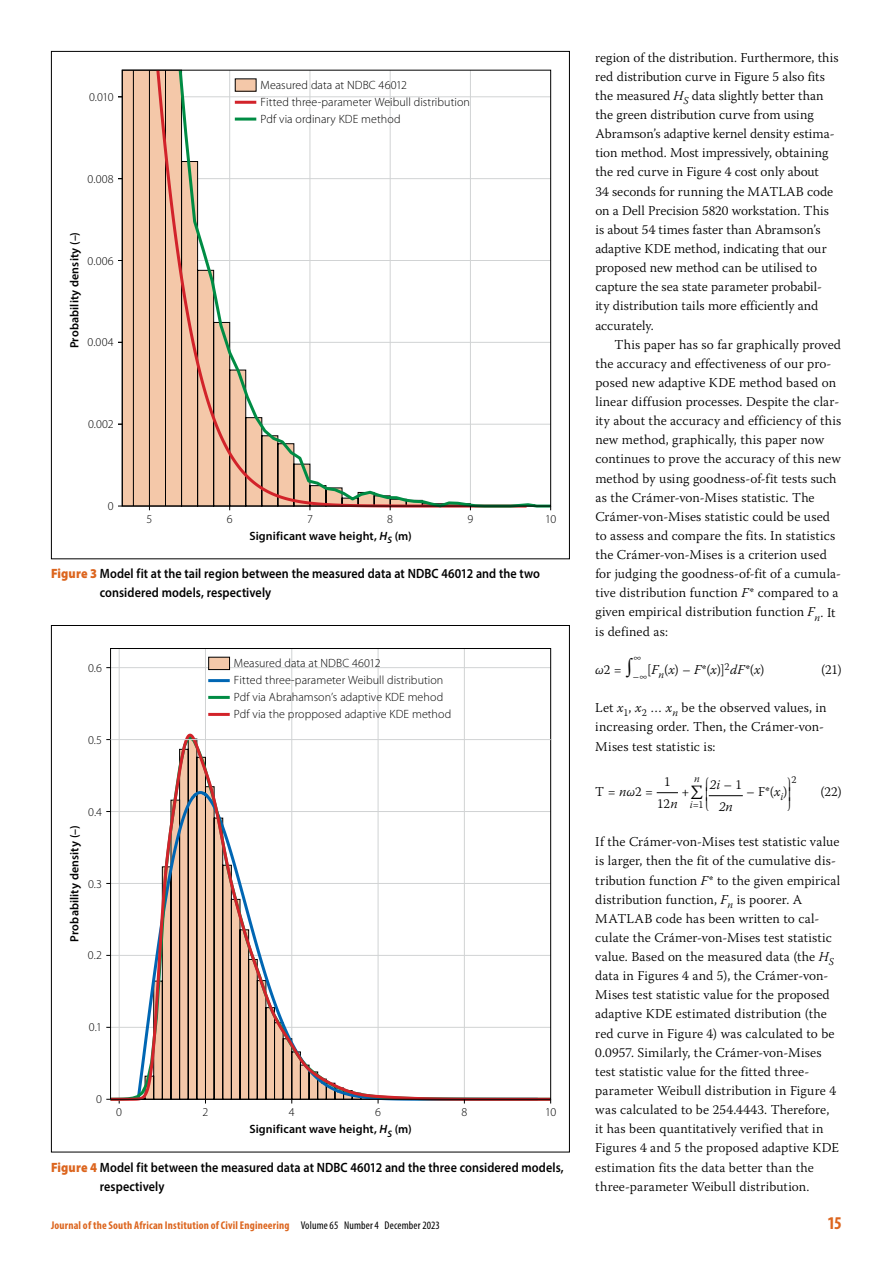
<style>
.page{position:relative;width:893px;height:1263px;background:#fff}
.page>*{position:absolute;margin:0;border:0;box-sizing:border-box;transform-origin:0 0}
.t1{font:300 20.25px "Warnock Pro";color:#000}
.t2{font:700 condensed 18px "Myriad Pro";color:#dc651e}
.t3{font:300 13.5px/19.2px "Warnock Pro";letter-spacing:.01em;color:#000}
.t4{font:600 13.5px/19.2px "Myriad Pro";letter-spacing:.005em;color:#000;scale:.9 1}
.t5{font:italic 300 13.5px/21.6px "Warnock Pro";color:#000;text-align:center}
.t6{font:13.5px/10.2px "XITS Math";color:#000;scale:.5 1}
.t7{font:300 12px "Myriad Pro";letter-spacing:.005em;color:#000}
.t8{font:600 12px "Myriad Pro";letter-spacing:.01em;color:#000}
.t9{font:700 condensed 11.25px "Myriad Pro";color:#dc651e}
.t10{font:300 10.5px "Warnock Pro";color:#000}
.t11{font:italic 300 10.5px "Warnock Pro";color:#000}
.s1{font-style:italic}
.s2{font-weight:900;color:#dc651e}
.s3{font-size:20.25px}
.s4{font-style:normal}
.s5{font-weight:400;color:#000}
</style>
<div class="page">
<svg style="left:657px;top:792px;width:21px;height:1px"></svg>
<hr style="left:709px;top:795px;width:34px;height:1px;background:#000">
<div style="left:124px;top:72px;width:31px;height:432px;background:#f4c8a9"></div>
<hr style="left:133px;top:70px;width:1px;height:436px;background:#000">
<hr style="left:149px;top:70px;width:1px;height:436px;background:#000">
<svg style="left:155px;top:50px;width:375px;height:457px"></svg>
<svg style="left:177px;top:67px;width:375px;height:442px"></svg>
<hr style="left:111px;top:667px;width:440px;height:1px;background:#d1d3d4">
<hr style="left:119px;top:648px;width:1px;height:451px;background:#d1d3d4">
<hr style="left:205px;top:648px;width:1px;height:451px;background:#d1d3d4">
<hr style="left:291px;top:648px;width:1px;height:451px;background:#d1d3d4">
<hr style="left:378px;top:648px;width:1px;height:451px;background:#d1d3d4">
<hr style="left:464px;top:648px;width:1px;height:451px;background:#d1d3d4">
<div style="left:209px;top:657px;width:21px;height:12px;background:#f4c8a9"></div>
<div style="left:208px;top:657px;width:22px;height:13px;border:1px solid #000"></div>
<hr style="left:208px;top:696px;width:22px;height:3px;background:#008c44">
<hr style="left:208px;top:679px;width:22px;height:3px;background:#0066b3">
<hr style="left:208px;top:713px;width:22px;height:3px;background:#d2232a">
<svg style="left:107px;top:731px;width:445px;height:371px"></svg>
<hr style="left:111px;top:739px;width:440px;height:1px;background:#d1d3d4">
<p class="t7" style="left:89px;top:90px;width:26px">0.010</p>
<p class="t7" style="left:88px;top:171px;width:28px">0.008</p>
<p class="t8" style="left:67px;top:348px;width:118px;rotate:-90deg">Probability density (–)</p>
<p class="t7" style="left:88px;top:253px;width:28px">0.006</p>
<p class="t7" style="left:88px;top:335px;width:28px">0.004</p>
<p class="t7" style="left:88px;top:417px;width:27px">0.002</p>
<p class="t7" style="left:108px;top:499px;width:7px">0</p>
<p class="t7" style="left:261px;top:78px;width:148px">Measured data at NDBC 46012</p>
<p class="t7" style="left:261px;top:112px;width:141px">Pdf via ordinary KDE method</p>
<p class="t7" style="left:261px;top:95px;width:211px">Fitted three-parameter Weibull distribution</p>
<p class="t7" style="left:146px;top:512px;width:7px">5</p>
<p class="t7" style="left:227px;top:512px;width:7px">6</p>
<p class="t7" style="left:307px;top:512px;width:7px">7</p>
<p class="t7" style="left:387px;top:512px;width:7px">8</p>
<p class="t7" style="left:467px;top:512px;width:7px">9</p>
<p class="t7" style="left:545px;top:512px;width:13px">10</p>
<p class="t8" style="left:249px;top:528px;width:164px">Significant wave height, <span class="s1">H</span><sub>S</sub> (m)</p>
<p class="t4" style="left:100px;top:564px;width:490px;text-indent:-49px"><span class="s2">Figure 3</span> Model fit at the tail region between the measured data at NDBC 46012 and the two considered models, respectively</p>
<p class="t7" style="left:88px;top:660px;width:15px">0.6</p>
<p class="t7" style="left:88px;top:732px;width:15px">0.5</p>
<p class="t7" style="left:234px;top:656px;width:148px">Measured data at NDBC 46012</p>
<p class="t7" style="left:234px;top:690px;width:211px">Pdf via Abrahamson’s adaptive KDE mehod</p>
<p class="t7" style="left:234px;top:673px;width:211px">Fitted three-parameter Weibull distribution</p>
<p class="t7" style="left:234px;top:707px;width:219px">Pdf via the propposed adaptive KDE method</p>
<p class="t7" style="left:88px;top:804px;width:15px">0.4</p>
<p class="t8" style="left:67px;top:942px;width:118px;rotate:-90deg">Probability density (–)</p>
<p class="t7" style="left:88px;top:876px;width:15px">0.3</p>
<p class="t7" style="left:88px;top:948px;width:16px">0.2</p>
<p class="t7" style="left:89px;top:1020px;width:15px">0.1</p>
<p class="t7" style="left:96px;top:1092px;width:7px">0</p>
<p class="t7" style="left:116px;top:1105px;width:7px">0</p>
<p class="t7" style="left:203px;top:1105px;width:7px">2</p>
<p class="t7" style="left:289px;top:1105px;width:7px">4</p>
<p class="t7" style="left:375px;top:1105px;width:7px">6</p>
<p class="t7" style="left:461px;top:1105px;width:7px">8</p>
<p class="t7" style="left:545px;top:1105px;width:13px">10</p>
<p class="t8" style="left:249px;top:1121px;width:164px">Significant wave height, <span class="s1">H</span><sub>S</sub> (m)</p>
<p class="t4" style="left:100px;top:1157px;width:517px;text-indent:-49px"><span class="s2">Figure 4</span> Model fit between the measured data at NDBC 46012 and the three considered models, respectively</p>
<p class="t3" style="left:595px;top:47px;width:245px">region of the distribution. Furthermore, this red distribution curve in Figure 5 also fits the measured <span class="s1">H</span><sub>S</sub> data slightly better than the green distribution curve from using Abramson’s adaptive kernel density estima&shy;tion method. Most impressively, obtaining the red curve in Figure 4 cost only about<br>34 seconds for running the MATLAB code on a Dell Precision 5820 workstation. This is about 54 times faster than Abramson’s adaptive KDE method, indicating that our proposed new method can be utilised to capture the sea state parameter probabil&shy;ity distribution tails more efficiently and accurately.</p>
<p class="t3" style="left:595px;top:334px;width:248px;text-indent:19px">This paper has so far graphically proved the accuracy and effectiveness of our pro&shy;posed new adaptive KDE method based on linear diffusion processes. Despite the clar&shy;ity about the accuracy and efficiency of this new method, graphically, this paper now continues to prove the accuracy of this new method by using goodness-of-fit tests such as the Crámer-von-Mises statistic. The Crámer-von-Mises statistic could be used to assess and compare the fits. In statistics the Crámer-von-Mises is a criterion used for judging the goodness-of-fit of a cumula&shy;tive distribution function <span class="s1">F</span>* compared to a given empirical distribution function <span class="s1">F</span><sub>n</sub>. It is defined as:</p>
<p class="t3" style="left:595px;top:660px;width:171px"><span class="s1">ω</span>2 = <span class="s3">∫</span><sub>–∞</sub>[<span class="s1">F</span><sub>n</sub>(<span class="s1">x</span>) – <span class="s1">F</span>*(<span class="s1">x</span>)]<sup>2</sup><span class="s1">dF</span>*(<span class="s1">x</span>)</p>
<p class="t10" style="left:633px;top:651px;width:9px">∞</p>
<p class="t3" style="left:821px;top:660px;width:22px">(21)</p>
<p class="t3" style="left:595px;top:698px;width:233px">Let <span class="s1">x</span><sub>1</sub>, <span class="s1">x</span><sub>2</sub> … <span class="s1">x</span><sub>n</sub> be the observed values, in increasing order. Then, the Crámer-von-<br>Mises test statistic is:</p>
<p class="t3" style="left:595px;top:781px;width:59px">T = <span class="s1">nω</span>2 =</p>
<p class="t3" style="left:657px;top:771px;width:22px;line-height:21.6px;text-align:center">1<br>12<span class="s1">n</span></p>
<p class="t3" style="left:681px;top:781px;width:9px">+</p>
<p class="t10" style="left:791px;top:773px;width:7px">2</p>
<p class="t5" style="left:709px;top:774px;width:34px">2i <span class="s4">– 1<br></span>2n</p>
<p class="t3" style="left:746px;top:781px;width:47px">– F*(<span class="s1">x</span><sub>i</sub>)<sup>⎫</sup></p>
<p class="t11" style="left:694px;top:773px;width:7px">n</p>
<h1 class="t1" style="left:690px;top:780px;width:14px">Σ</h1>
<p class="t10" style="left:690px;top:798px;width:15px"><span class="s1">i</span>=1</p>
<p class="t3" style="left:820px;top:781px;width:23px">(22)</p>
<p class="t3" style="left:595px;top:832px;width:246px">If the Crámer-von-Mises test statistic value is larger, then the fit of the cumulative dis&shy;tribution function <span class="s1">F</span>* to the given empirical distribution function, <span class="s1">F</span><sub>n</sub> is poorer. A MATLAB code has been written to cal&shy;culate the Crámer-von-Mises test statistic value. Based on the measured data (the <span class="s1">H</span><sub>S </sub>data in Figures 4 and 5), the Crámer-von-Mises test statistic value for the proposed adaptive KDE estimated distribution (the red curve in Figure 4) was calculated to be 0.0957. Similarly, the Crámer-von-Mises test statistic value for the fitted three&shy;parameter Weibull distribution in Figure 4 was calculated to be 254.4443. Therefore, it has been quantitatively verified that in Figures 4 and 5 the proposed adaptive KDE estimation fits the data better than the three-parameter Weibull distribution.</p>
<p class="t6" style="left:788px;top:791px;width:10px">⎪ ⎭</p>
<p class="t9" style="left:51px;top:1218px;width:390px">Journal of the South African Institution of Civil Engineering <span class="s5">Volume 65 Number 4 December 2023</span></p>
<h2 class="t2" style="left:827px;top:1212px;width:16px">15</h2>
</div>
